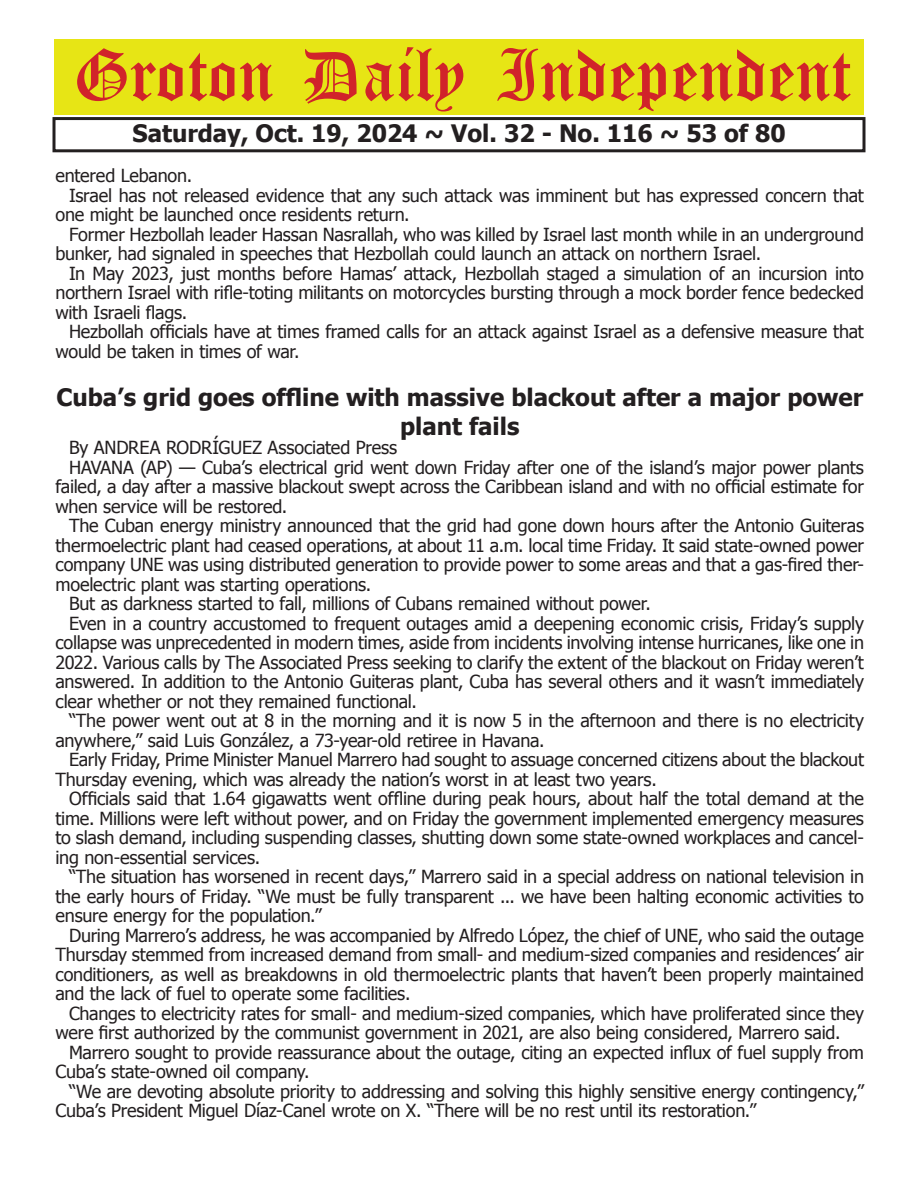
<style>
.page{position:relative;width:918px;height:1188px;background:#fff}
.page>*{position:absolute;margin:0;border:0;box-sizing:border-box;transform-origin:0 0}
.t1{font:54px "Old English Five";color:#d1232a}
.t2{font:700 24px/28.8px "Tahoma";color:#231f20;text-align:center}
.t3{font:18px "Tahoma";letter-spacing:-.01em;color:#231f20}
</style>
<div class="page">
<div style="left:52px;top:117px;width:814px;height:35px;border:3px solid #231f20"></div>
<div style="left:54px;top:40px;width:810px;height:75px;background:#e7e515"></div>
<h1 class="t1" style="left:73px;top:50px;width:779px">Groton Daily Independent</h1>
<h2 class="t2" style="left:132px;top:117px;width:655px">Saturday, Oct. 19, 2024 ~ Vol. 32 - No. 116 ~ 53 of 80</h2>
<p class="t3" style="left:56px;top:164px;width:138px">entered Lebanon.</p>
<p class="t3" style="left:69px;top:183px;width:796px">Israel has not released evidence that any such attack was imminent but has expressed concern that</p>
<p class="t3" style="left:56px;top:203px;width:356px">one might be launched once residents return.</p>
<p class="t3" style="left:69px;top:222px;width:797px">Former Hezbollah leader Hassan Nasrallah, who was killed by Israel last month while in an underground</p>
<p class="t3" style="left:56px;top:242px;width:707px">bunker, had signaled in speeches that Hezbollah could launch an attack on northern Israel.</p>
<p class="t3" style="left:69px;top:261px;width:797px">In May 2023, just months before Hamas’ attack, Hezbollah staged a simulation of an incursion into</p>
<p class="t3" style="left:56px;top:281px;width:810px">northern Israel with rifle-toting militants on motorcycles bursting through a mock border fence bedecked</p>
<p class="t3" style="left:56px;top:300px;width:133px">with Israeli flags.</p>
<p class="t3" style="left:69px;top:320px;width:796px">Hezbollah officials have at times framed calls for an attack against Israel as a defensive measure that</p>
<p class="t3" style="left:56px;top:339px;width:246px">would be taken in times of war.</p>
<h2 class="t2" style="left:56px;top:381px;width:808px">Cuba’s grid goes offline with massive blackout after a major power plant fails</h2>
<p class="t3" style="left:69px;top:436px;width:330px">By ANDREA RODRÍGUEZ Associated Press</p>
<p class="t3" style="left:69px;top:455px;width:796px">HAVANA (AP) — Cuba’s electrical grid went down Friday after one of the island’s major power plants</p>
<p class="t3" style="left:56px;top:475px;width:810px">failed, a day after a massive blackout swept across the Caribbean island and with no official estimate for</p>
<p class="t3" style="left:56px;top:494px;width:233px">when service will be restored.</p>
<p class="t3" style="left:69px;top:514px;width:797px">The Cuban energy ministry announced that the grid had gone down hours after the Antonio Guiteras</p>
<p class="t3" style="left:56px;top:533px;width:810px">thermoelectric plant had ceased operations, at about 11 a.m. local time Friday. It said state-owned power</p>
<p class="t3" style="left:56px;top:553px;width:810px">company UNE was using distributed generation to provide power to some areas and that a gas-fired ther-</p>
<p class="t3" style="left:56px;top:572px;width:317px">moelectric plant was starting operations.</p>
<p class="t3" style="left:69px;top:592px;width:584px">But as darkness started to fall, millions of Cubans remained without power.</p>
<p class="t3" style="left:69px;top:611px;width:797px">Even in a country accustomed to frequent outages amid a deepening economic crisis, Friday’s supply</p>
<p class="t3" style="left:56px;top:631px;width:810px">collapse was unprecedented in modern times, aside from incidents involving intense hurricanes, like one in</p>
<p class="t3" style="left:56px;top:650px;width:810px">2022. Various calls by The Associated Press seeking to clarify the extent of the blackout on Friday weren’t</p>
<p class="t3" style="left:56px;top:670px;width:810px">answered. In addition to the Antonio Guiteras plant, Cuba has several others and it wasn’t immediately</p>
<p class="t3" style="left:56px;top:689px;width:363px">clear whether or not they remained functional.</p>
<p class="t3" style="left:69px;top:709px;width:797px">“The power went out at 8 in the morning and it is now 5 in the afternoon and there is no electricity</p>
<p class="t3" style="left:56px;top:728px;width:491px">anywhere,” said Luis González, a 73-year-old retiree in Havana.</p>
<p class="t3" style="left:69px;top:748px;width:797px">Early Friday, Prime Minister Manuel Marrero had sought to assuage concerned citizens about the blackout</p>
<p class="t3" style="left:56px;top:767px;width:603px">Thursday evening, which was already the nation’s worst in at least two years.</p>
<p class="t3" style="left:69px;top:787px;width:796px">Officials said that 1.64 gigawatts went offline during peak hours, about half the total demand at the</p>
<p class="t3" style="left:56px;top:806px;width:810px">time. Millions were left without power, and on Friday the government implemented emergency measures</p>
<p class="t3" style="left:56px;top:826px;width:810px">to slash demand, including suspending classes, shutting down some state-owned workplaces and cancel-</p>
<p class="t3" style="left:56px;top:845px;width:206px">ing non-essential services.</p>
<p class="t3" style="left:69px;top:865px;width:797px">“The situation has worsened in recent days,” Marrero said in a special address on national television in</p>
<p class="t3" style="left:56px;top:884px;width:810px">the early hours of Friday. “We must be fully transparent ... we have been halting economic activities to</p>
<p class="t3" style="left:56px;top:904px;width:268px">ensure energy for the population.”</p>
<p class="t3" style="left:69px;top:923px;width:796px">During Marrero’s address, he was accompanied by Alfredo López, the chief of UNE, who said the outage</p>
<p class="t3" style="left:56px;top:943px;width:810px">Thursday stemmed from increased demand from small- and medium-sized companies and residences’ air</p>
<p class="t3" style="left:56px;top:962px;width:810px">conditioners, as well as breakdowns in old thermoelectric plants that haven’t been properly maintained</p>
<p class="t3" style="left:56px;top:982px;width:357px">and the lack of fuel to operate some facilities.</p>
<p class="t3" style="left:69px;top:1001px;width:797px">Changes to electricity rates for small- and medium-sized companies, which have proliferated since they</p>
<p class="t3" style="left:56px;top:1021px;width:786px">were first authorized by the communist government in 2021, are also being considered, Marrero said.</p>
<p class="t3" style="left:69px;top:1040px;width:796px">Marrero sought to provide reassurance about the outage, citing an expected influx of fuel supply from</p>
<p class="t3" style="left:56px;top:1060px;width:256px">Cuba’s state-owned oil company.</p>
<p class="t3" style="left:69px;top:1079px;width:796px">“We are devoting absolute priority to addressing and solving this highly sensitive energy contingency,”</p>
<p class="t3" style="left:56px;top:1099px;width:702px">Cuba’s President Miguel Díaz-Canel wrote on X. “There will be no rest until its restoration.”</p>
</div>
